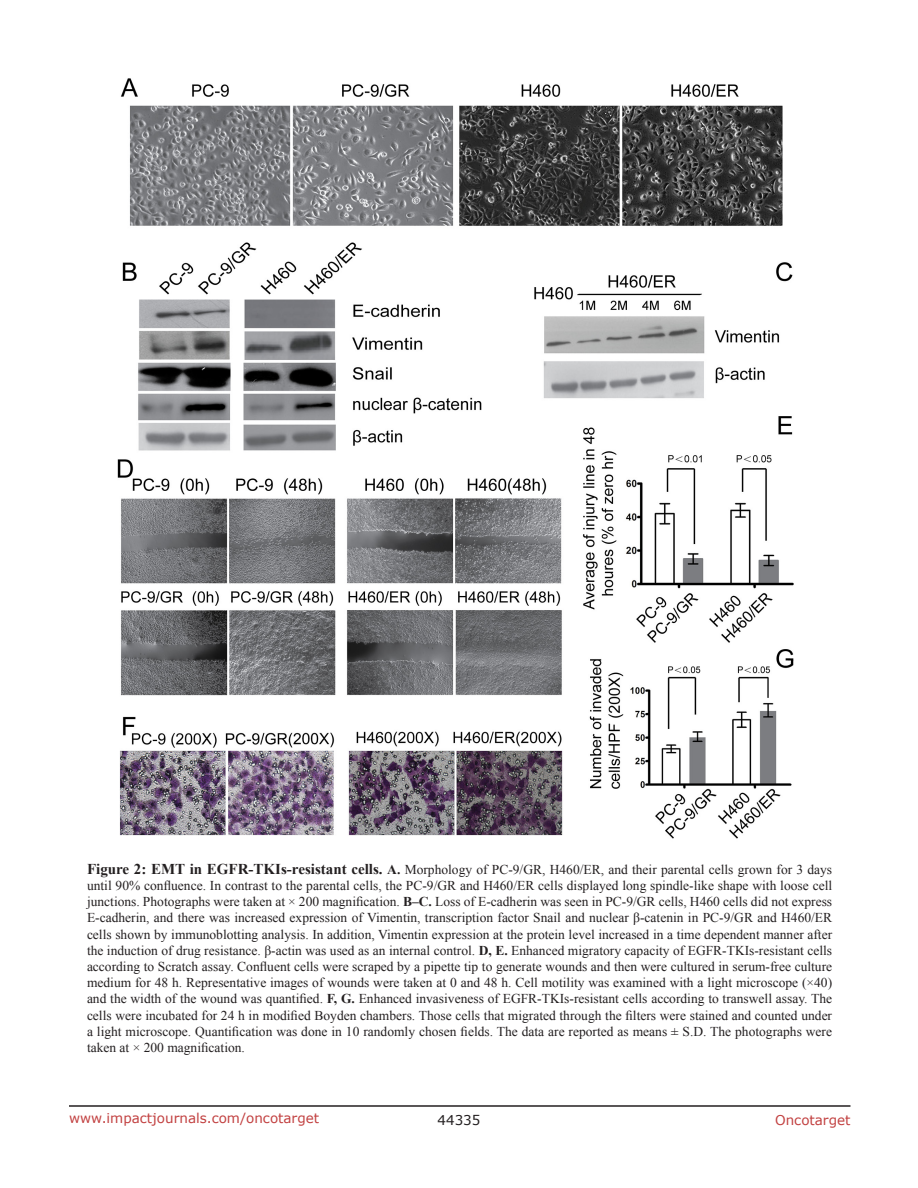
<style>
.page{position:relative;width:918px;height:1188px;background:#fff}
.page>*{position:absolute;margin:0;border:0;box-sizing:border-box;transform-origin:0 0}
.FigureText{font:13.5px/16.2px "Times New Roman";color:#231f20;text-align:justify}
.t1{font:13.5px "Verdana";color:#c24141}
.t2{font:13.5px "Verdana";color:#231f20}
.s1{font-weight:700;font-size:15px}
.s2{font-weight:700}
</style>
<div class="page">
<hr style="left:69px;top:1105px;width:781px;height:2px;background:#231f20">
<img style="left:118px;top:78px;width:676px;height:761px">
<p class="FigureText" style="left:87px;top:861px;width:747px"><span class="s1">Figure 2: EMT in EGFR-TKIs-resistant cells.</span> <span class="s2">A.</span> Morphology of PC-9/GR, H460/ER, and their parental cells grown for 3 days until 90% confluence. In contrast to the parental cells, the PC-9/GR and H460/ER cells displayed long spindle-like shape with loose cell junctions. Photographs were taken at × 200 magnification. <span class="s2">B–C.</span> Loss of E-cadherin was seen in PC-9/GR cells, H460 cells did not express E-cadherin, and there was increased expression of Vimentin, transcription factor Snail and nuclear β-catenin in PC-9/GR and H460/ER cells shown by immunoblotting analysis. In addition, Vimentin expression at the protein level increased in a time dependent manner after the induction of drug resistance. β-actin was used as an internal control. <span class="s2">D, E.</span> Enhanced migratory capacity of EGFR-TKIs-resistant cells according to Scratch assay. Confluent cells were scraped by a pipette tip to generate wounds and then were cultured in serum-free culture medium for 48 h. Representative images of wounds were taken at 0 and 48 h. Cell motility was examined with a light microscope (×40) and the width of the wound was quantified. <span class="s2">F, G.</span> Enhanced invasiveness of EGFR-TKIs-resistant cells according to transwell assay. The cells were incubated for 24 h in modified Boyden chambers. Those cells that migrated through the filters were stained and counted under a light microscope. Quantification was done in 10 randomly chosen fields. The data are reported as means ± S.D. The photographs were taken at × 200 magnification.</p>
<p class="t1" style="left:69px;top:1109px;width:252px">www.impactjournals.com/oncotarget</p>
<p class="t2" style="left:438px;top:1111px;width:44px">44335</p>
<p class="t1" style="left:775px;top:1111px;width:77px">Oncotarget</p>
</div>
